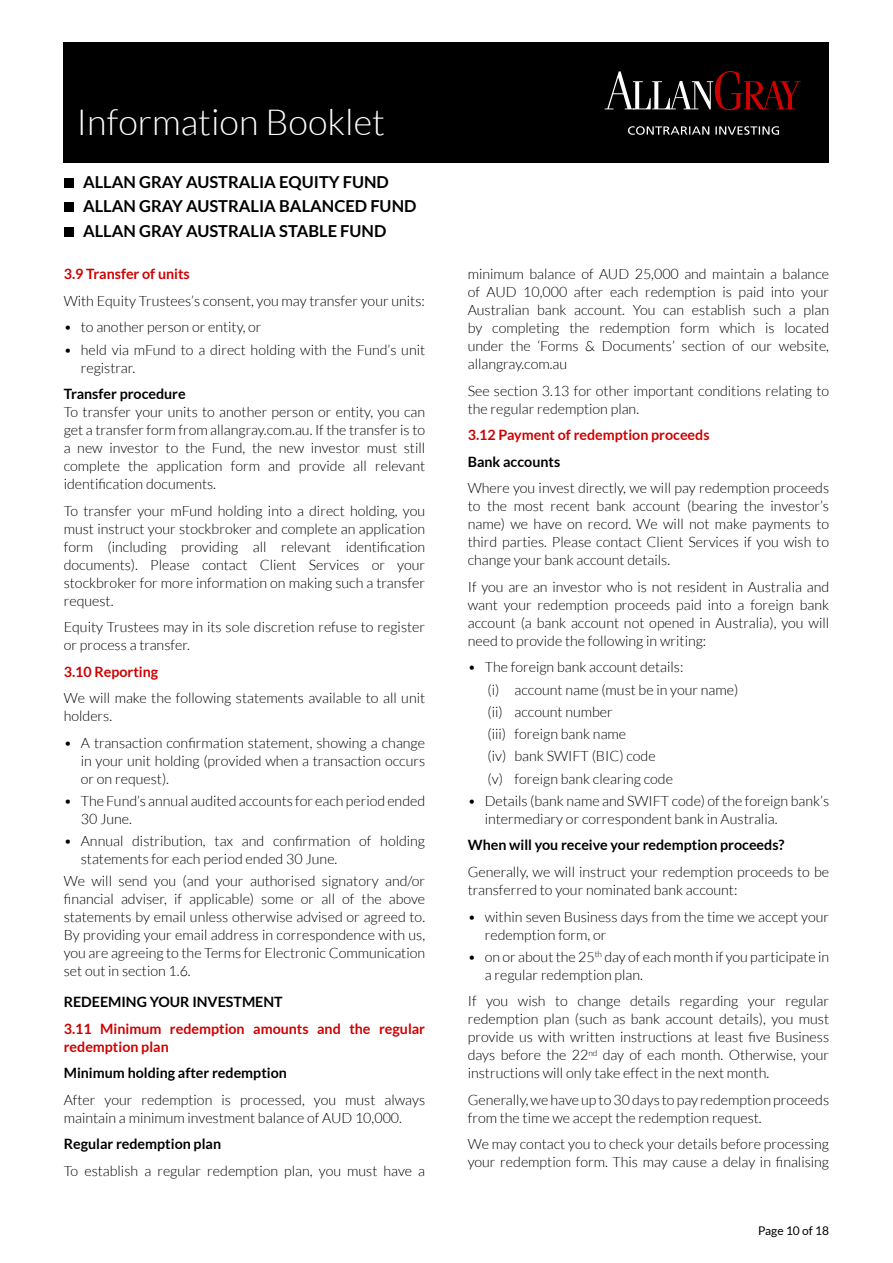
<style>
.page{position:relative;width:893px;height:1263px;background:#fff}
.page>*{position:absolute;margin:0;border:0;box-sizing:border-box;transform-origin:0 0}
.t1{font:300 36px "Lato";color:#fff}
.t2{font:700 16.5px/24.5px "Lato";color:#000}
.t3{font:300 14.25px/18px "Lato";color:#000}
.t4{font:700 14.25px "Lato";color:#000}
.t5{font:700 14.25px/18px "Lato";color:#cf0000}
.t6{font:12px "Lato";color:#000}
</style>
<div class="page">
<div style="left:64px;top:178px;width:9px;height:10px;background:#000"></div>
<div style="left:64px;top:202px;width:9px;height:10px;background:#000"></div>
<div style="left:64px;top:227px;width:9px;height:10px;background:#000"></div>
<div style="left:64px;top:43px;width:765px;height:120px;background:#000"></div>
<svg style="left:628px;top:126px;width:151px;height:9px"></svg>
<svg style="left:605px;top:71px;width:196px;height:39px"></svg>
<h1 class="t1" style="left:77px;top:103px;width:310px">Information Booklet</h1>
<p class="t2" style="left:83px;top:169px;width:335px">ALLAN GRAY AUSTRALIA EQUITY FUND<br>ALLAN GRAY AUSTRALIA BALANCED FUND<br>ALLAN GRAY AUSTRALIA STABLE FUND</p>
<p class="t5" style="left:64px;top:265px;width:128px">3.9 Transfer of units</p>
<p class="t3" style="left:64px;top:292px;width:363px">With Equity Trustees’s consent, you may transfer your units:</p>
<p class="t3" style="left:64px;top:318px;width:199px">• to another person or entity, or</p>
<p class="t3" style="left:81px;top:341px;width:346px;text-indent:-17px">• held via mFund to a direct holding with the Fund’s unit registrar.</p>
<p class="t4" style="left:64px;top:386px;width:123px">Transfer procedure</p>
<p class="t3" style="left:64px;top:403px;width:363px;text-align:justify">To transfer your units to another person or entity, you can get a transfer form from allangray.com.au. If the transfer is to a new investor to the Fund, the new investor must still complete the application form and provide all relevant identification documents.</p>
<p class="t3" style="left:64px;top:502px;width:363px;text-align:justify">To transfer your mFund holding into a direct holding, you must instruct your stockbroker and complete an application form (including providing all relevant identification documents). Please contact Client Services or your stockbroker for more information on making such a transfer request.</p>
<p class="t3" style="left:64px;top:618px;width:363px">Equity Trustees may in its sole discretion refuse to register or process a transfer.</p>
<p class="t5" style="left:64px;top:662px;width:96px">3.10 Reporting</p>
<p class="t3" style="left:64px;top:689px;width:363px">We will make the following statements available to all unit holders.</p>
<p class="t3" style="left:81px;top:734px;width:346px;text-align:justify;text-indent:-17px">• A transaction confirmation statement, showing a change in your unit holding (provided when a transaction occurs or on request).</p>
<p class="t3" style="left:81px;top:792px;width:346px;text-indent:-17px">• The Fund’s annual audited accounts for each period ended<br>30 June.</p>
<p class="t3" style="left:81px;top:832px;width:346px;text-indent:-17px">• Annual distribution, tax and confirmation of holding statements for each period ended 30 June.</p>
<p class="t3" style="left:64px;top:872px;width:363px;text-align:justify">We will send you (and your authorised signatory and/or financial adviser, if applicable) some or all of the above statements by email unless otherwise advised or agreed to.<br>By providing your email address in correspondence with us, you are agreeing to the Terms for Electronic Communication set out in section 1.6.</p>
<p class="t4" style="left:64px;top:994px;width:220px">REDEEMING YOUR INVESTMENT</p>
<p class="t5" style="left:64px;top:1019px;width:363px">3.11 Minimum redemption amounts and the regular redemption plan</p>
<p class="t4" style="left:64px;top:1065px;width:225px">Minimum holding after redemption</p>
<p class="t3" style="left:64px;top:1091px;width:363px">After your redemption is processed, you must always maintain a minimum investment balance of AUD 10,000.</p>
<p class="t4" style="left:64px;top:1136px;width:159px">Regular redemption plan</p>
<p class="t3" style="left:64px;top:1162px;width:363px">To establish a regular redemption plan, you must have a</p>
<p class="t3" style="left:468px;top:265px;width:363px;text-align:justify">minimum balance of AUD 25,000 and maintain a balance of AUD 10,000 after each redemption is paid into your Australian bank account. You can establish such a plan by completing the redemption form which is located under the ‘Forms &amp; Documents’ section of our website, allangray.com.au</p>
<p class="t3" style="left:468px;top:382px;width:363px">See section 3.13 for other important conditions relating to the regular redemption plan.</p>
<p class="t5" style="left:468px;top:426px;width:243px">3.12 Payment of redemption proceeds</p>
<p class="t4" style="left:468px;top:453px;width:94px">Bank accounts</p>
<p class="t3" style="left:468px;top:479px;width:363px;text-align:justify">Where you invest directly, we will pay redemption proceeds to the most recent bank account (bearing the investor’s name) we have on record. We will not make payments to third parties. Please contact Client Services if you wish to change your bank account details.</p>
<p class="t3" style="left:468px;top:578px;width:363px;text-align:justify">If you are an investor who is not resident in Australia and want your redemption proceeds paid into a foreign bank account (a bank account not opened in Australia), you will need to provide the following in writing:</p>
<p class="t3" style="left:487px;top:656px;width:252px;line-height:22.2px;text-indent:-20px">• The foreign bank account details:<br>(i) account name (must be in your name) (ii) account number<br>(iii) foreign bank name<br>(iv) bank SWIFT (BIC) code<br>(v) foreign bank clearing code</p>
<p class="t3" style="left:485px;top:792px;width:346px;text-indent:-17px">• Details (bank name and SWIFT code) of the foreign bank’s intermediary or correspondent bank in Australia.</p>
<p class="t4" style="left:468px;top:837px;width:318px">When will you receive your redemption proceeds?</p>
<p class="t3" style="left:468px;top:863px;width:363px">Generally, we will instruct your redemption proceeds to be transferred to your nominated bank account:</p>
<p class="t3" style="left:485px;top:907px;width:346px;text-indent:-17px">• within seven Business days from the time we accept your redemption form, or</p>
<p class="t3" style="left:485px;top:948px;width:346px;text-indent:-17px">• on or about the 25<sup>th</sup> day of each month if you participate in a regular redemption plan.</p>
<p class="t3" style="left:468px;top:992px;width:363px;text-align:justify">If you wish to change details regarding your regular redemption plan (such as bank account details), you must provide us with written instructions at least five Business days before the 22<sup>nd</sup> day of each month. Otherwise, your instructions will only take effect in the next month.</p>
<p class="t3" style="left:468px;top:1091px;width:363px">Generally, we have up to 30 days to pay redemption proceeds from the time we accept the redemption request.</p>
<p class="t3" style="left:468px;top:1135px;width:363px">We may contact you to check your details before processing your redemption form. This may cause a delay in finalising</p>
<p class="t6" style="left:758px;top:1224px;width:73px">Page 10 of 18</p>
</div>
